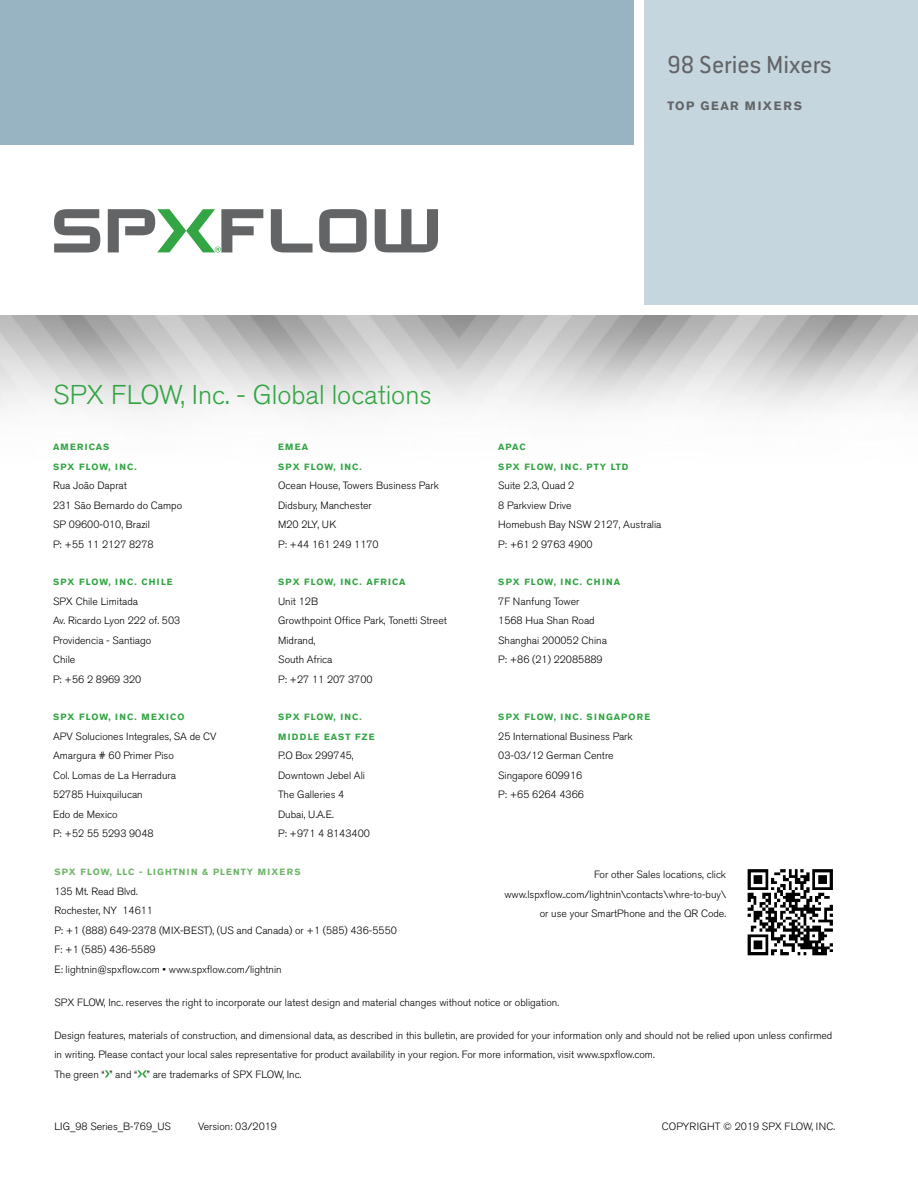
<style>
.page{position:relative;width:918px;height:1188px;background:#fff}
.page>*{position:absolute;margin:0;border:0;box-sizing:border-box;transform-origin:0 0}
._02_Head1_Green{font:300 27px "Akzidenz Grotesk BE";color:#33a544}
.Back_Cover_Corner_He{font:27px "Conduit ITC Std";color:#636466}
.Back_Cover_Corner_Su{font:700 12px "Akzidenz Grotesk BE";letter-spacing:.13em;color:#636466}
._03_Body_text01{font:300 10.5px/19.5px "Akzidenz Grotesk BE";color:#000}
._03_QR_Code_Text{font:300 10.5px "Akzidenz Grotesk BE";color:#000}
._03_Head_Caps_Green{font:700 9px/19.5px "Akzidenz Grotesk BE";letter-spacing:.11em;color:#33a544}
._03_Head_Caps_Green-2{font:700 9px "Akzidenz Grotesk BE";letter-spacing:.13em;color:#33a544}
._03_Head_Caps_Green-3{font:700 9px "Akzidenz Grotesk BE";letter-spacing:.11em;color:#6eb669}
</style>
<div class="page">
<div style="left:0;top:0;width:634px;height:145px;background:#98b4c2"></div>
<div style="left:644px;top:0;width:274px;height:305px;background:#c5d6df"></div>
<svg style="left:105px;top:1070px;width:5px;height:8px"></svg>
<svg style="left:137px;top:1070px;width:10px;height:8px"></svg>
<img style="left:747px;top:869px;width:86px;height:87px">
<svg style="left:54px;top:209px;width:46px;height:44px"></svg>
<svg style="left:319px;top:209px;width:48px;height:43px"></svg>
<svg style="left:271px;top:209px;width:42px;height:44px"></svg>
<svg style="left:375px;top:209px;width:63px;height:43px"></svg>
<svg style="left:108px;top:209px;width:155px;height:43px"></svg>
<p class="Back_Cover_Corner_He" style="left:667px;top:50px;width:166px">98 Series Mixers</p>
<p class="Back_Cover_Corner_Su" style="left:667px;top:99px;width:136px">TOP GEAR MIXERS</p>
<p class="_02_Head1_Green" style="left:53px;top:380px;width:380px">SPX FLOW, Inc. - Global locations</p>
<p class="_03_Head_Caps_Green" style="left:53px;top:438px;width:85px">AMERICAS<br>SPX FLOW, INC.</p>
<p class="_03_Body_text01" style="left:53px;top:476px;width:75px">Rua João Daprat</p>
<p class="_03_Body_text01" style="left:53px;top:496px;width:131px">231 São Bernardo do Campo</p>
<p class="_03_Body_text01" style="left:53px;top:515px;width:98px">SP 09600-010, Brazil</p>
<p class="_03_Body_text01" style="left:53px;top:535px;width:102px">P: +55 11 2127 8278</p>
<p class="_03_Head_Caps_Green" style="left:53px;top:573px;width:121px">SPX FLOW, INC. CHILE</p>
<p class="_03_Body_text01" style="left:53px;top:592px;width:87px">SPX Chile Limitada</p>
<p class="_03_Body_text01" style="left:53px;top:611px;width:129px">Av. Ricardo Lyon 222 of. 503</p>
<p class="_03_Body_text01" style="left:53px;top:631px;width:100px">Providencia - Santiago</p>
<p class="_03_Body_text01" style="left:53px;top:650px;width:24px">Chile</p>
<p class="_03_Body_text01" style="left:53px;top:670px;width:90px">P: +56 2 8969 320</p>
<p class="_03_Head_Caps_Green-2" style="left:53px;top:712px;width:133px">SPX FLOW, INC. MEXICO</p>
<p class="_03_Body_text01" style="left:53px;top:727px;width:165px">APV Soluciones Integrales, SA de CV</p>
<p class="_03_Body_text01" style="left:53px;top:746px;width:122px">Amargura # 60 Primer Piso</p>
<p class="_03_Body_text01" style="left:53px;top:766px;width:125px">Col. Lomas de La Herradura</p>
<p class="_03_Body_text01" style="left:53px;top:785px;width:91px">52785 Huixquilucan</p>
<p class="_03_Body_text01" style="left:53px;top:805px;width:66px">Edo de Mexico</p>
<p class="_03_Body_text01" style="left:53px;top:824px;width:102px">P: +52 55 5293 9048</p>
<p class="_03_Head_Caps_Green" style="left:278px;top:438px;width:85px">EMEA<br>SPX FLOW, INC.</p>
<p class="_03_Body_text01" style="left:278px;top:476px;width:162px">Ocean House, Towers Business Park</p>
<p class="_03_Body_text01" style="left:278px;top:496px;width:95px">Didsbury, Manchester</p>
<p class="_03_Body_text01" style="left:278px;top:515px;width:60px">M20 2LY, UK</p>
<p class="_03_Body_text01" style="left:278px;top:535px;width:102px">P: +44 161 249 1170</p>
<p class="_03_Head_Caps_Green" style="left:278px;top:573px;width:129px">SPX FLOW, INC. AFRICA</p>
<p class="_03_Body_text01" style="left:278px;top:592px;width:41px">Unit 12B</p>
<p class="_03_Body_text01" style="left:278px;top:611px;width:170px">Growthpoint Office Park, Tonetti Street</p>
<p class="_03_Body_text01" style="left:278px;top:631px;width:39px">Midrand,</p>
<p class="_03_Body_text01" style="left:278px;top:650px;width:56px">South Africa</p>
<p class="_03_Body_text01" style="left:278px;top:670px;width:96px">P: +27 11 207 3700</p>
<p class="_03_Head_Caps_Green" style="left:278px;top:708px;width:98px">SPX FLOW, INC.<br>MIDDLE EAST FZE</p>
<p class="_03_Body_text01" style="left:278px;top:746px;width:77px">P.O Box 299745,</p>
<p class="_03_Body_text01" style="left:278px;top:766px;width:89px">Downtown Jebel Ali</p>
<p class="_03_Body_text01" style="left:278px;top:785px;width:68px">The Galleries 4</p>
<p class="_03_Body_text01" style="left:278px;top:805px;width:57px">Dubai, U.A.E.</p>
<p class="_03_Body_text01" style="left:278px;top:824px;width:93px">P: +971 4 8143400</p>
<p class="_03_Head_Caps_Green" style="left:498px;top:438px;width:132px">APAC<br>SPX FLOW, INC. PTY LTD</p>
<p class="_03_Body_text01" style="left:498px;top:476px;width:78px">Suite 2.3, Quad 2</p>
<p class="_03_Body_text01" style="left:498px;top:496px;width:75px">8 Parkview Drive</p>
<p class="_03_Body_text01" style="left:498px;top:515px;width:165px">Homebush Bay NSW 2127, Australia</p>
<p class="_03_Body_text01" style="left:498px;top:535px;width:96px">P: +61 2 9763 4900</p>
<p class="_03_Head_Caps_Green" style="left:498px;top:573px;width:123px">SPX FLOW, INC. CHINA</p>
<p class="_03_Body_text01" style="left:498px;top:592px;width:83px">7F Nanfung Tower</p>
<p class="_03_Body_text01" style="left:498px;top:611px;width:98px">1568 Hua Shan Road</p>
<p class="_03_Body_text01" style="left:498px;top:631px;width:110px">Shanghai 200052 China</p>
<p class="_03_Body_text01" style="left:498px;top:650px;width:106px">P: +86 (21) 22085889</p>
<p class="_03_Head_Caps_Green-2" style="left:498px;top:712px;width:153px">SPX FLOW, INC. SINGAPORE</p>
<p class="_03_Body_text01" style="left:498px;top:727px;width:136px">25 International Business Park</p>
<p class="_03_Body_text01" style="left:498px;top:746px;width:117px">03-03/12 German Centre</p>
<p class="_03_Body_text01" style="left:498px;top:766px;width:86px">Singapore 609916</p>
<p class="_03_Body_text01" style="left:498px;top:785px;width:87px">P: +65 6264 4366</p>
<p class="_03_Head_Caps_Green-3" style="left:54px;top:867px;width:248px">SPX FLOW, LLC - LIGHTNIN &amp; PLENTY MIXERS</p>
<p class="_03_Body_text01" style="left:54px;top:881px;width:85px">135 Mt. Read Blvd.</p>
<p class="_03_Body_text01" style="left:54px;top:901px;width:100px">Rochester, NY 14611</p>
<p class="_03_Body_text01" style="left:54px;top:920px;width:344px">P: +1 (888) 649-2378 (MIX-BEST), (US and Canada) or +1 (585) 436-5550</p>
<p class="_03_Body_text01" style="left:54px;top:940px;width:103px">F: +1 (585) 436-5589</p>
<p class="_03_Body_text01" style="left:54px;top:959px;width:229px">E: lightnin@spxflow.com • www.spxflow.com/lightnin</p>
<p class="_03_Body_text01" style="left:54px;top:992px;width:506px">SPX FLOW, Inc. reserves the right to incorporate our latest design and material changes without notice or obligation.</p>
<p class="_03_Body_text01" style="left:54px;top:1025px;width:780px">Design features, materials of construction, and dimensional data, as described in this bulletin, are provided for your information only and should not be relied upon unless confirmed in writing. Please contact your local sales representative for product availability in your region. For more information, visit www.spxflow.com.<br>The green “ ” and “ ” are trademarks of SPX FLOW, Inc.</p>
<p class="_03_QR_Code_Text" style="left:594px;top:869px;width:134px">For other Sales locations, click</p>
<p class="_03_QR_Code_Text" style="left:504px;top:888px;width:223px">www.lspxflow..com/lightnin\contacts\whre-to-buy\</p>
<p class="_03_QR_Code_Text" style="left:540px;top:908px;width:188px">or use your SmartPhone and the QR Code.</p>
<p class="_03_Body_text01" style="left:54px;top:1117px;width:118px">LIG_98 Series_B-769_US</p>
<p class="_03_Body_text01" style="left:198px;top:1117px;width:81px">Version: 03/2019</p>
<p class="_03_Body_text01" style="left:662px;top:1117px;width:175px">COPYRIGHT © 2019 SPX FLOW, INC.</p>
</div>
